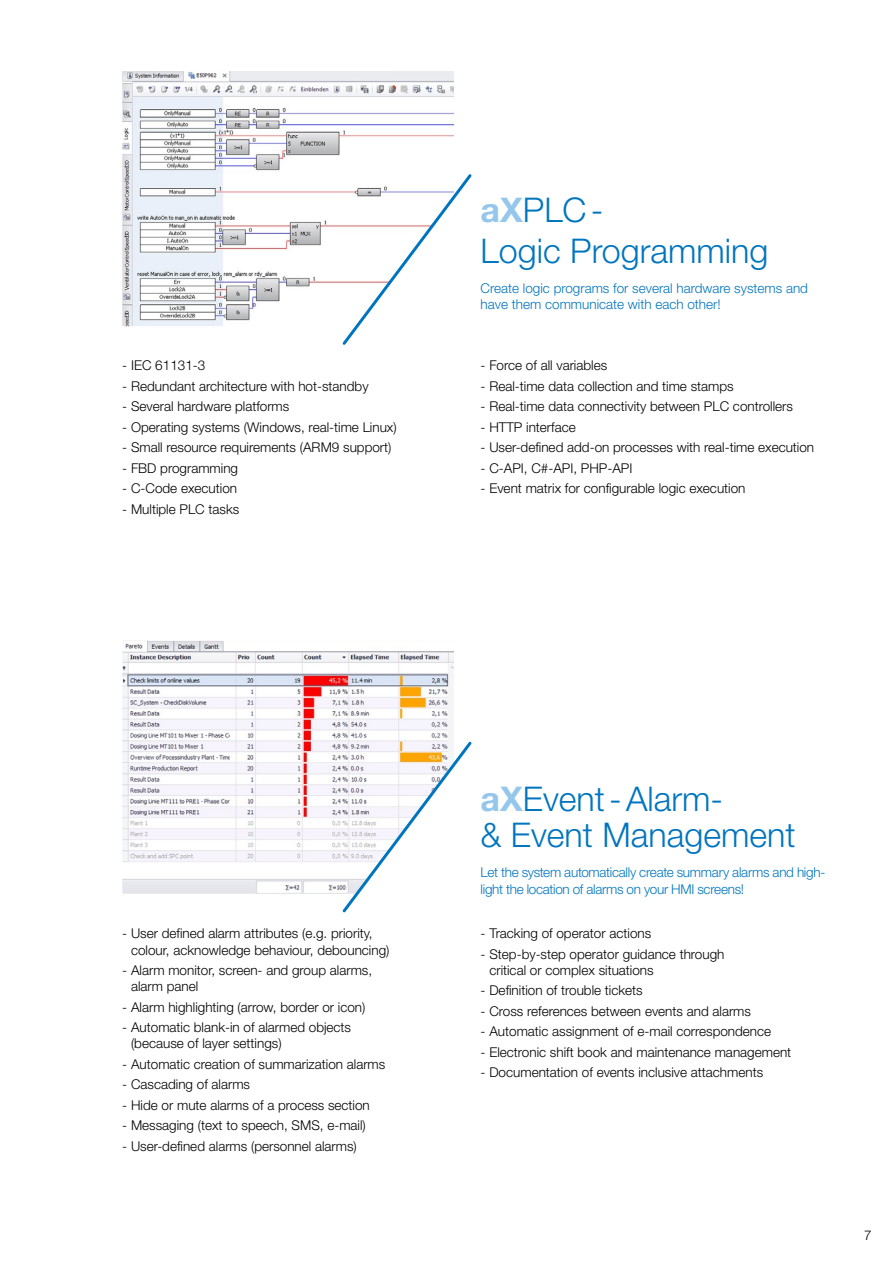
<style>
.page{position:relative;width:893px;height:1263px;background:#fff}
.page>*{position:absolute;margin:0;border:0;box-sizing:border-box;transform-origin:0 0}
.t1{font:300 34.05px/36px "Helvetica Neue";color:#0075bf}
.t2{font:300 13.5px/16.2px "Helvetica Neue";color:#000}
.t3{font:300 13.5px/16.5px "Helvetica Neue";letter-spacing:-.015em;color:#0075bf}
.s1{font-weight:700;color:#95c7ed}
</style>
<div class="page">
<img style="left:122px;top:71px;width:332px;height:255px">
<img style="left:122px;top:641px;width:332px;height:253px">
<svg style="left:340px;top:171px;width:132px;height:174px"></svg>
<svg style="left:340px;top:739px;width:132px;height:174px"></svg>
<p class="t2" style="left:122px;top:357px;width:85px">- IEC 61131-3</p>
<p class="t2" style="left:122px;top:378px;width:248px">- Redundant architecture with hot-standby</p>
<p class="t2" style="left:122px;top:398px;width:169px">- Several hardware platforms</p>
<p class="t2" style="left:122px;top:419px;width:276px">- Operating systems (Windows, real-time Linux)</p>
<p class="t2" style="left:122px;top:439px;width:271px">- Small resource requirements (ARM9 support)</p>
<p class="t2" style="left:122px;top:459px;width:117px">- FBD programming</p>
<p class="t2" style="left:122px;top:480px;width:116px">- C-Code execution</p>
<p class="t2" style="left:122px;top:500px;width:118px">- Multiple PLC tasks</p>
<h1 class="t1" style="left:481px;top:189px;width:289px;line-height:40.8px"><span class="s1">aX</span>PLC-<br>Logic Programming</h1>
<p class="t3" style="left:481px;top:279px;width:329px">Create logic programs for several hardware systems and have them communicate with each other!</p>
<p class="t2" style="left:481px;top:357px;width:128px">- Force of all variables</p>
<p class="t2" style="left:481px;top:378px;width:255px">- Real-time data collection and time stamps</p>
<p class="t2" style="left:481px;top:398px;width:314px">- Real-time data connectivity between PLC controllers</p>
<p class="t2" style="left:481px;top:419px;width:97px">- HTTP interface</p>
<p class="t2" style="left:481px;top:439px;width:335px">- User-defined add-on processes with real-time execution</p>
<p class="t2" style="left:481px;top:459px;width:153px">- C-API, C#-API, PHP-API</p>
<p class="t2" style="left:481px;top:480px;width:266px">- Event matrix for configurable logic execution</p>
<p class="t2" style="left:131px;top:925px;width:260px;text-indent:-9px">- User defined alarm attributes (e.g. priority, colour, acknowledge behaviour, debouncing)</p>
<p class="t2" style="left:131px;top:962px;width:243px;text-indent:-9px">- Alarm monitor, screen- and group alarms, alarm panel</p>
<p class="t2" style="left:122px;top:998px;width:245px">- Alarm highlighting (arrow, border or icon)</p>
<p class="t2" style="left:131px;top:1019px;width:222px;text-indent:-9px">- Automatic blank-in of alarmed objects (because of layer settings)</p>
<p class="t2" style="left:122px;top:1055px;width:265px">- Automatic creation of summarization alarms</p>
<p class="t2" style="left:122px;top:1076px;width:129px">- Cascading of alarms</p>
<p class="t2" style="left:122px;top:1096px;width:249px">- Hide or mute alarms of a process section</p>
<p class="t2" style="left:122px;top:1117px;width:245px">- Messaging (text to speech, SMS, e-mail)</p>
<p class="t2" style="left:122px;top:1137px;width:236px">- User-defined alarms (personnel alarms)</p>
<h1 class="t1" style="left:481px;top:781px;width:316px"><span class="s1">aX</span>Event-Alarm-<br>&amp; Event Management</h1>
<p class="t3" style="left:481px;top:864px;width:346px">Let the system automatically create summary alarms and high&shy;light the location of alarms on your HMI screens!</p>
<p class="t2" style="left:481px;top:925px;width:172px">- Tracking of operator actions</p>
<p class="t2" style="left:489px;top:945px;width:237px;text-indent:-9px">- Step-by-step operator guidance through critical or complex situations</p>
<p class="t2" style="left:481px;top:982px;width:164px">- Definition of trouble tickets</p>
<p class="t2" style="left:481px;top:1003px;width:272px">- Cross references between events and alarms</p>
<p class="t2" style="left:481px;top:1023px;width:292px">- Automatic assignment of e-mail correspondence</p>
<p class="t2" style="left:481px;top:1043px;width:312px">- Electronic shift book and maintenance management</p>
<p class="t2" style="left:481px;top:1064px;width:284px">- Documentation of events inclusive attachments</p>
<p class="t2" style="left:864px;top:1226px;width:9px">7</p>
</div>
